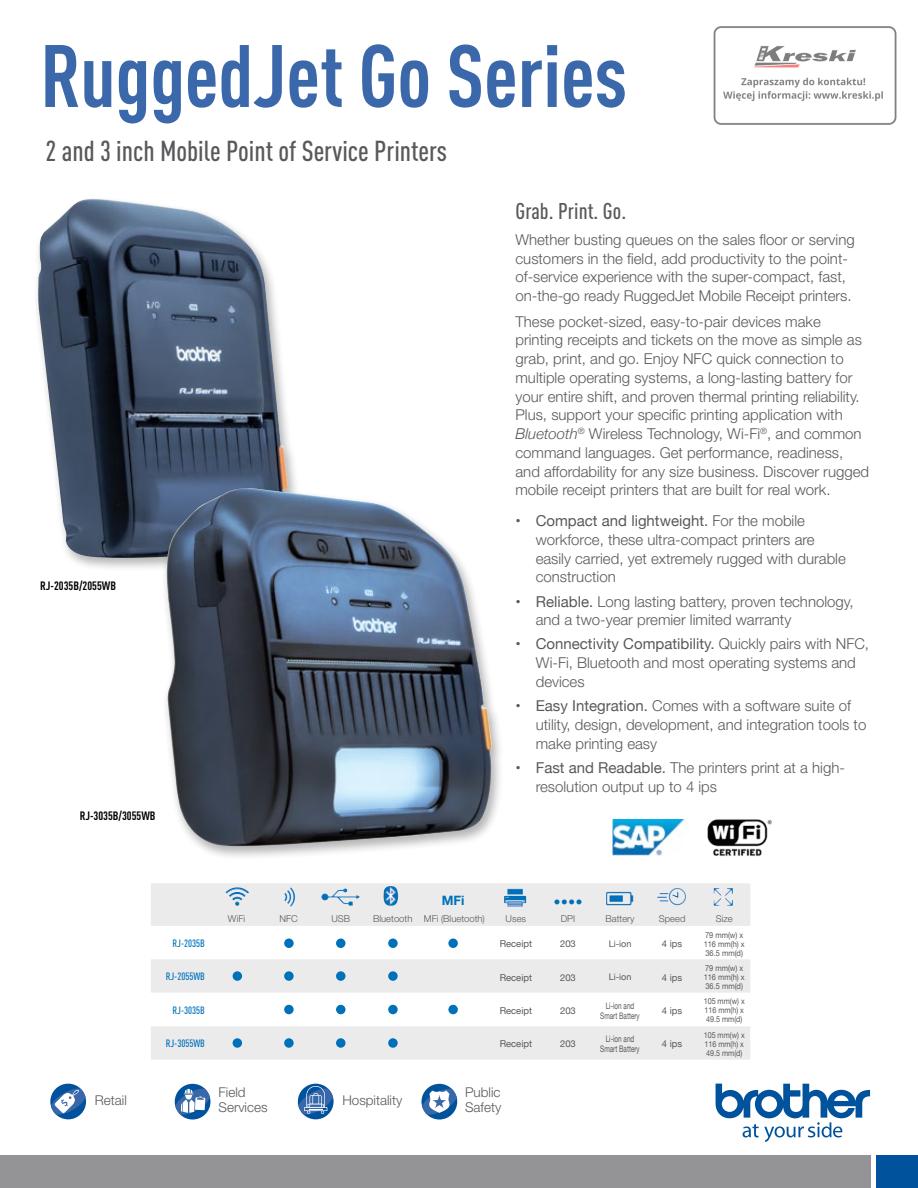
<style>
.page{position:relative;width:918px;height:1188px;background:#fff}
.page>*{position:absolute;margin:0;border:0;box-sizing:border-box;transform-origin:0 0}
.t1{font:700 condensed 87px "DINOT";color:#3a68aa}
.t2{font:500 condensed 28.5px "DINOT";color:#58595b}
.t3{font:500 condensed 22.5px "DINOT";letter-spacing:.005em;color:#58595b}
.t4{font:700 21.15px "Futura Std";color:#0071b9}
.t5{font:300 15px/18.8px "Helvetica Neue LT Std";color:#58595b}
.t6{font:15px "Helvetica Neue";color:#58595b}
.t7{font:300 13.5px/15px "Helvetica Neue LT Std";color:#58595b}
.t8{font:700 12.9px "Helvetica Neue LT Std";color:#0071b9}
.t9{font:700 condensed 12px "DINOT";color:#000}
.t10{font:500 condensed 10.5px "DINOT";color:#0071b9}
.t11{font:300 9.45px "Helvetica Neue LT Std";color:#58595b}
.t12{font:9.45px "Helvetica Neue";color:#58595b}
.t13{font:9px/10.5px "Helvetica Neue";color:#58595b;text-align:center;scale:.71 1}
.t14{font:9px "Helvetica Neue";color:#58595b}
.t15{font:8.25px/9px "Helvetica Neue";color:#58595b;text-align:justify;scale:.87 1}
.t16{font:8.25px/9px "Helvetica Neue";color:#58595b;scale:.9 1}
.s1{font-family:"Helvetica Neue";font-style:italic}
.s2{font-family:"Helvetica Neue LT Std";font-weight:300}
.s3{font-family:"Helvetica Neue";font-weight:400}
</style>
<div class="page">
<div style="left:33px;top:196px;width:267px;height:377px;background:#000;opacity:.3"></div>
<img style="left:38px;top:199px;width:250px;height:359px">
<div style="left:0;top:1155px;width:870px;height:33px;background:#949395"></div>
<div style="left:876px;top:1155px;width:42px;height:33px;background:#00529c"></div>
<svg style="left:716px;top:1084px;width:154px;height:58px"></svg>
<div style="left:422px;top:1084px;width:35px;height:35px;background:#00529c;border-radius:50%"></div>
<svg style="left:422px;top:1089px;width:35px;height:26px"></svg>
<div style="left:175px;top:1084px;width:35px;height:35px;background:#00529c;border-radius:50%"></div>
<svg style="left:175px;top:1089px;width:35px;height:26px"></svg>
<div style="left:298px;top:1084px;width:36px;height:35px;background:#00529c;border-radius:50%"></div>
<svg style="left:298px;top:1085px;width:35px;height:30px"></svg>
<div style="left:50px;top:1084px;width:36px;height:35px;background:#00529c;border-radius:50%"></div>
<svg style="left:51px;top:1089px;width:35px;height:26px"></svg>
<div style="left:161px;top:485px;width:343px;height:376px;background:#000;opacity:.3"></div>
<img style="left:167px;top:488px;width:325px;height:358px">
<svg style="left:151px;top:883px;width:599px;height:177px;fill:#ebebec"></svg>
<svg style="left:151px;top:993px;width:599px;height:33px"></svg>
<img style="left:383px;top:886px;width:15px;height:20px">
<img style="left:321px;top:888px;width:39px;height:18px">
<img style="left:226px;top:887px;width:23px;height:7px">
<img style="left:669px;top:888px;width:17px;height:17px">
<img style="left:714px;top:888px;width:19px;height:18px">
<img style="left:606px;top:892px;width:27px;height:13px">
<img style="left:504px;top:889px;width:22px;height:18px">
<div style="left:336px;top:939px;width:10px;height:9px;background:#0071b9;border-radius:50%"></div>
<div style="left:388px;top:939px;width:10px;height:9px;background:#0071b9;border-radius:50%"></div>
<div style="left:336px;top:971px;width:10px;height:10px;background:#0071b9;border-radius:50%"></div>
<svg style="left:388px;top:971px;width:10px;height:10px"></svg>
<div style="left:448px;top:939px;width:10px;height:9px;background:#0071b9;border-radius:50%"></div>
<div style="left:336px;top:1005px;width:10px;height:9px;background:#0071b9;border-radius:50%"></div>
<div style="left:388px;top:1005px;width:10px;height:9px;background:#0071b9;border-radius:50%"></div>
<div style="left:336px;top:1038px;width:10px;height:10px;background:#0071b9;border-radius:50%"></div>
<div style="left:388px;top:1038px;width:10px;height:10px;background:#0071b9;border-radius:50%"></div>
<div style="left:448px;top:1005px;width:10px;height:9px;background:#0071b9;border-radius:50%"></div>
<div style="left:233px;top:1038px;width:9px;height:10px;background:#0071b9;border-radius:50%"></div>
<div style="left:233px;top:971px;width:9px;height:10px;background:#0071b9;border-radius:50%"></div>
<div style="left:284px;top:939px;width:10px;height:9px;background:#0071b9;border-radius:50%"></div>
<svg style="left:284px;top:971px;width:10px;height:10px"></svg>
<div style="left:284px;top:1005px;width:10px;height:9px;background:#0071b9;border-radius:50%"></div>
<div style="left:284px;top:1038px;width:10px;height:10px;background:#0071b9;border-radius:50%"></div>
<img style="left:287px;top:887px;width:8px;height:20px">
<img style="left:707px;top:819px;width:65px;height:37px">
<img style="left:612px;top:820px;width:73px;height:35px">
<img style="left:713px;top:26px;width:184px;height:99px">
<h1 class="t1" style="left:40px;top:23px;width:588px">RuggedJet Go Series</h1>
<h2 class="t2" style="left:46px;top:134px;width:403px">2 and 3 inch Mobile Point of Service Printers</h2>
<p class="t9" style="left:40px;top:578px;width:77px">RJ-2035B/2055WB</p>
<p class="t9" style="left:80px;top:809px;width:77px">RJ-3035B/3055WB</p>
<h3 class="t3" style="left:516px;top:198px;width:112px">Grab. Print. Go.</h3>
<p class="t5" style="left:516px;top:230px;width:341px">Whether busting queues on the sales floor or serving customers in the field, add productivity to the point&shy;of-service experience with the super-compact, fast, on-the-go ready RuggedJet Mobile Receipt printers.</p>
<p class="t5" style="left:515px;top:311px;width:355px">These pocket-sized, easy-to-pair devices make printing receipts and tickets on the move as simple as grab, print, and go. Enjoy NFC quick connection to multiple operating systems, a long-lasting battery for your entire shift, and proven thermal printing reliability.<br>Plus, support your specific printing application with <span class="s1">Bluetooth</span><sup>®</sup> Wireless Technology, Wi-Fi<sup>®</sup>, and common command languages. Get performance, readiness, and affordability for any size business. Discover rugged mobile receipt printers that are built for real work.</p>
<p class="t6" style="left:515px;top:510px;width:291px">• Compact and lightweight. <span class="s2">For the mobile</span></p>
<p class="t5" style="left:536px;top:530px;width:312px">workforce, these ultra-compact printers are easily carried, yet extremely rugged with durable construction</p>
<p class="t5" style="left:536px;top:592px;width:319px;text-indent:-20px"><span class="s3">• Reliable.</span> Long lasting battery, proven technology, and a two-year premier limited warranty</p>
<p class="t6" style="left:515px;top:633px;width:355px">• Connectivity Compatibility. <span class="s2">Quickly pairs with NFC,</span></p>
<p class="t5" style="left:536px;top:653px;width:322px">Wi-Fi, Bluetooth and most operating systems and devices</p>
<p class="t5" style="left:536px;top:696px;width:332px;text-indent:-20px"><span class="s3">• Easy Integration.</span> Comes with a software suite of utility, design, development, and integration tools to make printing easy</p>
<p class="t5" style="left:536px;top:758px;width:311px;text-indent:-20px"><span class="s3">• Fast and Readable.</span> The printers print at a high&shy;resolution output up to 4 ips</p>
<p class="t8" style="left:442px;top:892px;width:24px">MFi</p>
<h3 class="t4" style="left:554px;top:882px;width:31px">....</h3>
<p class="t11" style="left:228px;top:912px;width:19px">WiFi</p>
<p class="t11" style="left:279px;top:912px;width:20px">NFC</p>
<p class="t11" style="left:331px;top:912px;width:20px">USB</p>
<p class="t11" style="left:373px;top:912px;width:113px">Bluetooth MFi (Bluetooth)</p>
<p class="t11" style="left:506px;top:912px;width:22px">Uses</p>
<p class="t11" style="left:561px;top:912px;width:16px">DPI</p>
<p class="t11" style="left:606px;top:912px;width:31px">Battery</p>
<p class="t11" style="left:659px;top:912px;width:28px">Speed</p>
<p class="t11" style="left:716px;top:912px;width:19px">Size</p>
<p class="t10" style="left:173px;top:937px;width:34px">RJ-2035B</p>
<p class="t12" style="left:500px;top:937px;width:34px">Receipt</p>
<p class="t12" style="left:560px;top:937px;width:17px">203</p>
<p class="t14" style="left:609px;top:937px;width:24px">Li-ion</p>
<p class="t12" style="left:662px;top:937px;width:22px">4 ips</p>
<p class="t16" style="left:704px;top:931px;width:47px">79 mm(w) x<br>116 mm(h) x<br>36.5 mm(d)</p>
<p class="t10" style="left:166px;top:970px;width:41px">RJ-2055WB</p>
<p class="t12" style="left:500px;top:970px;width:34px">Receipt</p>
<p class="t12" style="left:560px;top:970px;width:17px">203</p>
<p class="t14" style="left:609px;top:971px;width:24px">Li-ion</p>
<p class="t12" style="left:662px;top:970px;width:22px">4 ips</p>
<p class="t16" style="left:704px;top:964px;width:47px">79 mm(w) x<br>116 mm(h) x<br>36.5 mm(d)</p>
<p class="t10" style="left:173px;top:1004px;width:34px">RJ-3035B</p>
<p class="t12" style="left:500px;top:1004px;width:34px">Receipt</p>
<p class="t12" style="left:560px;top:1004px;width:17px">203</p>
<p class="t13" style="left:600px;top:1001px;width:57px">Li-ion and<br>Smart Battery</p>
<p class="t12" style="left:662px;top:1004px;width:22px">4 ips</p>
<p class="t15" style="left:704px;top:997px;width:49px">105 mm(w) x 116 mm(h) x 49.5 mm(d)</p>
<p class="t10" style="left:166px;top:1037px;width:41px">RJ-3055WB</p>
<p class="t12" style="left:500px;top:1037px;width:34px">Receipt</p>
<p class="t12" style="left:560px;top:1037px;width:17px">203</p>
<p class="t13" style="left:600px;top:1034px;width:57px">Li-ion and<br>Smart Battery</p>
<p class="t12" style="left:662px;top:1037px;width:22px">4 ips</p>
<p class="t15" style="left:704px;top:1031px;width:49px">105 mm(w) x 116 mm(h) x 49.5 mm(d)</p>
<p class="t7" style="left:219px;top:1085px;width:51px">Field<br>Services</p>
<p class="t7" style="left:95px;top:1092px;width:34px">Retail</p>
<p class="t7" style="left:342px;top:1092px;width:61px">Hospitality</p>
<p class="t7" style="left:465px;top:1085px;width:38px">Public<br>Safety</p>
</div>
